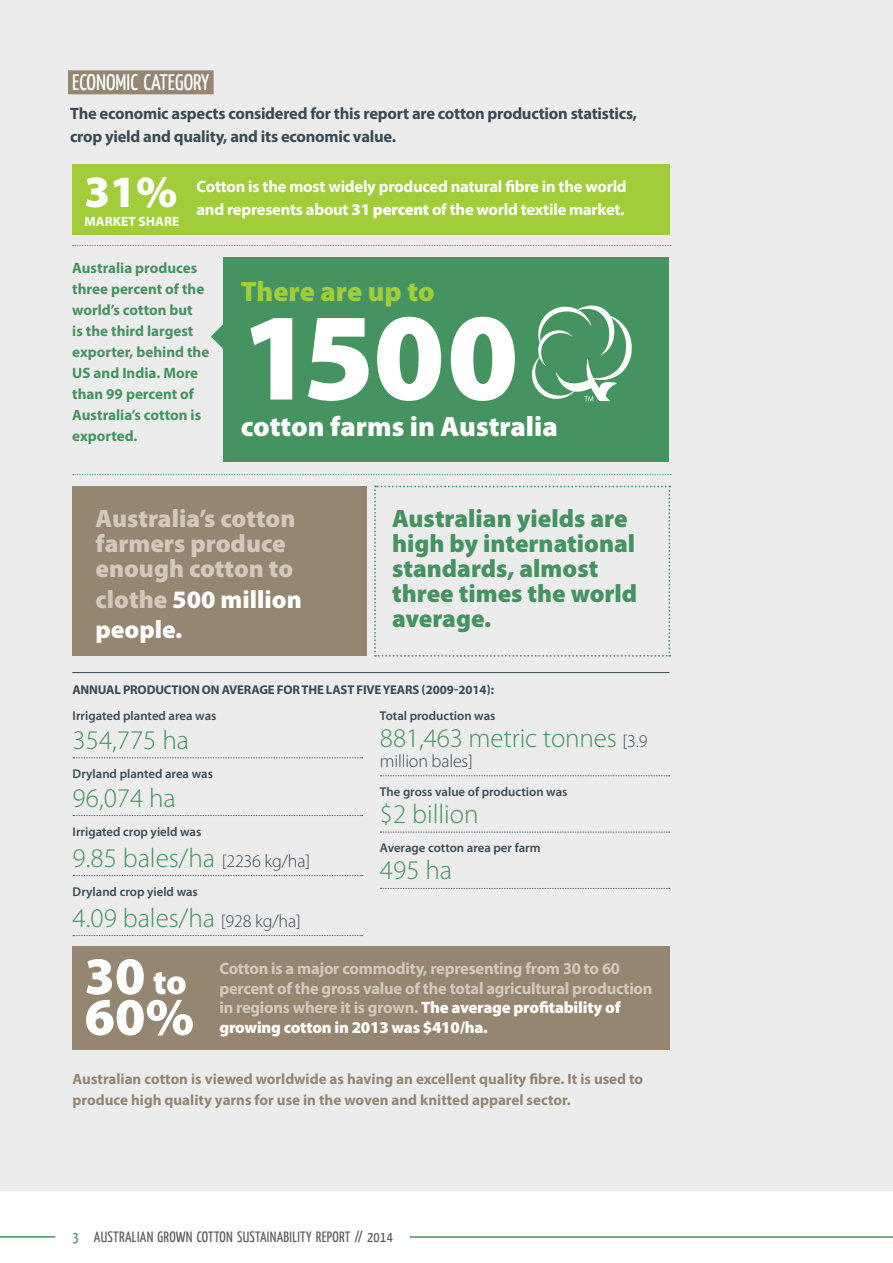
<style>
.page{position:relative;width:893px;height:1263px;background:#fff}
.page>*{position:absolute;margin:0;border:0;box-sizing:border-box;transform-origin:0 0}
.t1{font:900 125.25px "Myriad Pro";color:#fff}
.t2{font:900 53.1px/40.8px "Myriad Pro";color:#fff}
.t3{font:900 45px "Myriad Pro";color:#fff}
.t4{font:900 28.2px "Myriad Pro";color:#fff}
.t5{font:900 28.2px "Myriad Pro";color:#a1cd3a}
.t6{font:300 27px "Myriad Pro";color:#459360}
.t7{font:900 25.2px/25px "Myriad Pro";color:#459360}
.t8{font:900 25.2px/25px "Myriad Pro";color:#d2c9bc}
.t9{font:900 25.2px/30.6px "Myriad Pro";color:#fff}
.t10{font:22.5px "Yanone Kaffeesatz";color:#fff}
.t11{font:300 18px "Myriad Pro";letter-spacing:-.01em;color:#3a4b56}
.t12{font:700 16.5px/19.5px "Myriad Pro";letter-spacing:-.015em;color:#d2c9bc}
.t13{font:700 16.5px/22.5px "Myriad Pro";letter-spacing:-.015em;color:#3a4b56}
.t14{font:700 16.5px "Myriad Pro";letter-spacing:-.015em;color:#fff}
.t15{font:700 15px/21px "Myriad Pro";color:#459360}
.t16{font:700 15px/21px "Myriad Pro";color:#948671}
.t17{font:15px "Yanone Kaffeesatz";letter-spacing:.02em;color:#58595b}
.t18{font:700 13.5px "Myriad Pro";letter-spacing:.005em;color:#fff}
.t19{font:600 12.75px "Myriad Pro";color:#3a4b56}
.t20{font:700 12.75px "Myriad Pro";letter-spacing:-.01em;color:#3a4b56}
.s1{font-weight:900}
.s2{color:#d2c9bc}
.s3{font-size:18px;color:#3a4b56}
.s4{font-size:35.1px}
.s5{font-weight:900;color:#fff}
.s6{color:#459360}
</style>
<div class="page">
<div style="left:0;top:0;width:893px;height:1191px;background:#ececec"></div>
<hr style="left:410px;top:1236px;width:483px;height:2px;background:#459360">
<hr style="left:0;top:1236px;width:55px;height:1px;background:#459360">
<div style="left:68px;top:70px;width:146px;height:24px;background:#948671"></div>
<div style="left:224px;top:257px;width:445px;height:205px;background:#459360"></div>
<svg style="left:211px;top:320px;width:13px;height:33px"></svg>
<svg style="left:532px;top:305px;width:100px;height:96px"></svg>
<div style="left:72px;top:486px;width:295px;height:170px;background:#948671"></div>
<svg style="left:374px;top:486px;width:296px;height:171px"></svg>
<hr style="left:72px;top:672px;width:597px;height:1px;background:#3a4b56">
<svg style="left:73px;top:757px;width:290px;height:1px"></svg>
<svg style="left:73px;top:815px;width:290px;height:1px"></svg>
<svg style="left:73px;top:875px;width:290px;height:1px"></svg>
<svg style="left:73px;top:935px;width:290px;height:1px"></svg>
<svg style="left:380px;top:775px;width:290px;height:1px"></svg>
<svg style="left:380px;top:832px;width:290px;height:1px"></svg>
<svg style="left:380px;top:888px;width:290px;height:1px"></svg>
<svg style="left:73px;top:245px;width:598px;height:1px"></svg>
<svg style="left:73px;top:474px;width:598px;height:1px"></svg>
<div style="left:72px;top:165px;width:597px;height:70px;background:#a1cd3a"></div>
<div style="left:72px;top:946px;width:597px;height:103px;background:#948671"></div>
<h3 class="t10" style="left:72px;top:68px;width:139px">ECONOMIC CATEGORY</h3>
<p class="t13" style="left:70px;top:102px;width:568px">The economic aspects considered for this report are cotton production statistics, crop yield and quality, and its economic value.</p>
<h3 class="t3" style="left:85px;top:166px;width:95px">31%</h3>
<p class="t18" style="left:84px;top:213px;width:96px">MARKET SHARE</p>
<p class="t14" style="left:196px;top:176px;width:432px">Cotton is the most widely produced natural fibre in the world</p>
<p class="t14" style="left:196px;top:199px;width:430px">and represents about <span class="s1">31 percent</span> of the world textile market.</p>
<p class="t15" style="left:72px;top:257px;width:139px">Australia produces three percent of the world’s cotton but<br>is the third largest exporter, behind the<br>US and India. More than 99 percent of<br>Australia’s cotton is exported.</p>
<h3 class="t5" style="left:241px;top:275px;width:195px">There are up to</h3>
<h1 class="t1" style="left:241px;top:286px;width:279px">1500</h1>
<h3 class="t4" style="left:241px;top:411px;width:318px">cotton farms in Australia</h3>
<h3 class="t8" style="left:96px;top:506px;width:201px">Australia’s cotton farmers produce enough cotton to</h3>
<h3 class="t9" style="left:96px;top:584px;width:208px"><span class="s2">clothe</span> 500 million people.</h3>
<h3 class="t7" style="left:392px;top:506px;width:247px">Australian yields are high by international standards, almost three times the world average.</h3>
<p class="t20" style="left:72px;top:682px;width:423px">ANNUAL PRODUCTION ON AVERAGE FOR THE LAST FIVE YEARS (2009-2014):</p>
<p class="t19" style="left:73px;top:708px;width:145px">Irrigated planted area was</p>
<h3 class="t6" style="left:73px;top:725px;width:118px">354,775 ha</h3>
<p class="t19" style="left:73px;top:766px;width:142px">Dryland planted area was</p>
<h3 class="t6" style="left:73px;top:783px;width:105px">96,074 ha</h3>
<p class="t19" style="left:73px;top:823px;width:130px">Irrigated crop yield was</p>
<h3 class="t6" style="left:73px;top:843px;width:239px">9.85 bales/ha <span class="s3">[2236 kg/ha]</span></h3>
<p class="t19" style="left:73px;top:883px;width:127px">Dryland crop yield was</p>
<h3 class="t6" style="left:73px;top:903px;width:230px">4.09 bales/ha <span class="s3">[928 kg/ha]</span></h3>
<p class="t19" style="left:380px;top:708px;width:117px">Total production was</p>
<h3 class="t6" style="left:380px;top:724px;width:269px">881,463 metric tonnes <span class="s3">[3.9</span></h3>
<p class="t11" style="left:380px;top:751px;width:94px">million bales]</p>
<p class="t19" style="left:380px;top:784px;width:189px">The gross value of production was</p>
<h3 class="t6" style="left:380px;top:799px;width:100px">$2 billion</h3>
<p class="t19" style="left:380px;top:840px;width:162px">Average cotton area per farm</p>
<h3 class="t6" style="left:380px;top:856px;width:74px">495 ha</h3>
<h2 class="t2" style="left:85px;top:956px;width:111px">30 <span class="s4">to<br></span>60%</h2>
<p class="t12" style="left:219px;top:958px;width:435px">Cotton is a major commodity, representing from 30 to 60 percent of the gross value of the total agricultural production in regions where it is grown. <span class="s5">The average profitability of growing cotton in 2013 was $410/ha.</span></p>
<p class="t16" style="left:73px;top:1067px;width:572px">Australian cotton is viewed worldwide as having an excellent quality fibre. It is used to produce high quality yarns for use in the woven and knitted apparel sector.</p>
<p class="t17" style="left:73px;top:1227px;width:322px"><span class="s6">3</span> AUSTRALIAN GROWN COTTON SUSTAINABILITY REPORT // 2014</p>
</div>
